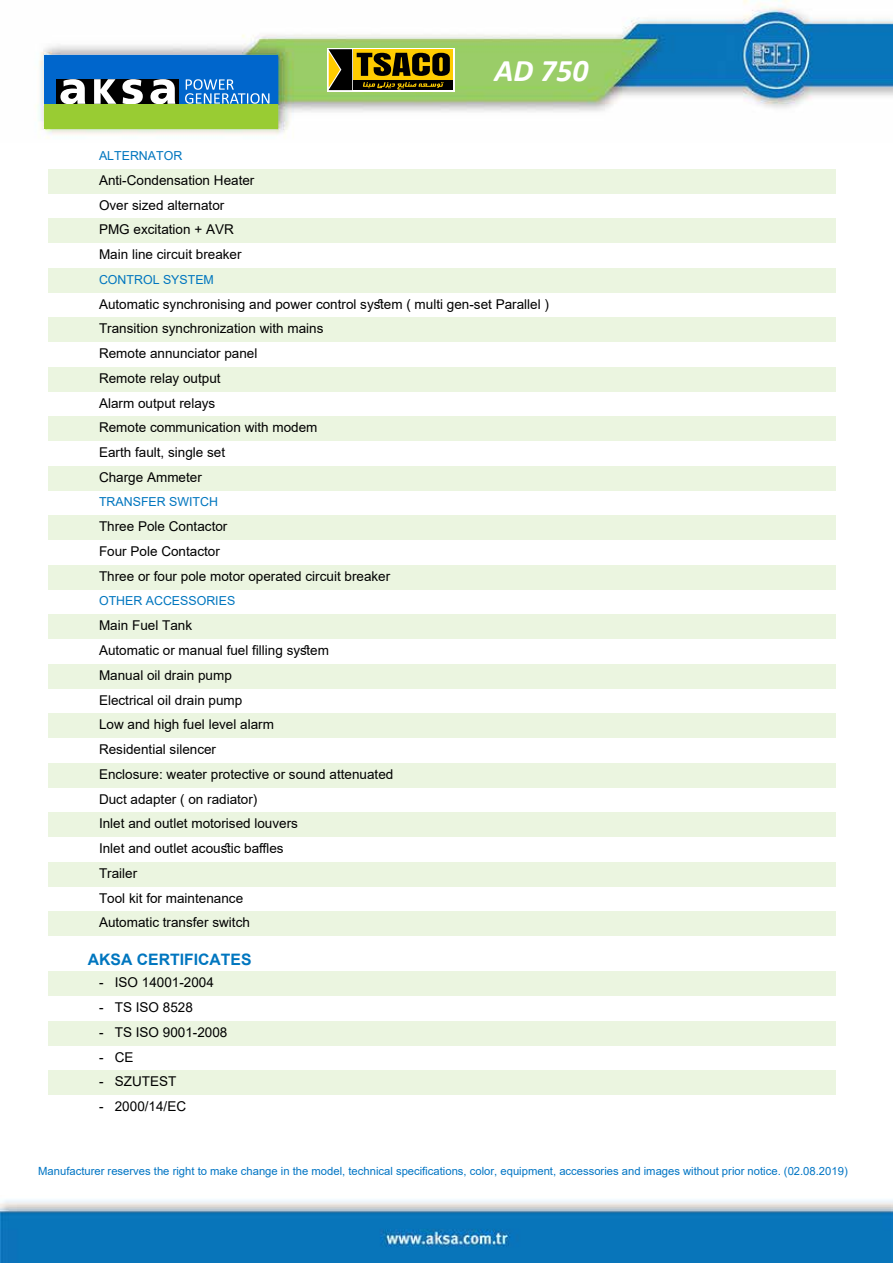
<style>
.page{position:relative;width:893px;height:1263px;background:#fff}
.page>*{position:absolute;margin:0;border:0;box-sizing:border-box;transform-origin:0 0}
.t1{font:italic 700 31.5px "Calibri";color:#fff}
.t2{font:700 15.75px "Arial";color:#0076bf}
.t3{font:13.5px/24.8px "Arial";color:#000}
.t4{font:12.3px "Arial";color:#0076bf}
.t5{font:11.25px "Arial";color:#0075c4}
</style>
<div class="page">
<img style="left:36px;top:0;width:856px;height:138px">
<img style="left:0;top:1200px;width:892px;height:63px">
<div style="left:48px;top:169px;width:788px;height:25px;background:#ebf5e0"></div>
<div style="left:48px;top:219px;width:788px;height:24px;background:#ebf5e0"></div>
<div style="left:48px;top:268px;width:788px;height:25px;background:#ebf5e0"></div>
<div style="left:48px;top:318px;width:788px;height:24px;background:#ebf5e0"></div>
<div style="left:48px;top:367px;width:788px;height:25px;background:#ebf5e0"></div>
<div style="left:48px;top:417px;width:788px;height:24px;background:#ebf5e0"></div>
<div style="left:48px;top:466px;width:788px;height:25px;background:#ebf5e0"></div>
<div style="left:48px;top:516px;width:788px;height:24px;background:#ebf5e0"></div>
<div style="left:48px;top:565px;width:788px;height:25px;background:#ebf5e0"></div>
<div style="left:48px;top:615px;width:788px;height:24px;background:#ebf5e0"></div>
<div style="left:48px;top:664px;width:788px;height:25px;background:#ebf5e0"></div>
<div style="left:48px;top:714px;width:788px;height:24px;background:#ebf5e0"></div>
<div style="left:48px;top:763px;width:788px;height:25px;background:#ebf5e0"></div>
<div style="left:48px;top:813px;width:788px;height:24px;background:#ebf5e0"></div>
<div style="left:48px;top:862px;width:788px;height:25px;background:#ebf5e0"></div>
<div style="left:48px;top:912px;width:788px;height:24px;background:#ebf5e0"></div>
<div style="left:48px;top:971px;width:788px;height:25px;background:#ebf5e0"></div>
<div style="left:48px;top:1021px;width:788px;height:25px;background:#ebf5e0"></div>
<div style="left:48px;top:1070px;width:788px;height:25px;background:#ebf5e0"></div>
<svg style="left:327px;top:48px;width:127px;height:44px"></svg>
<div style="left:353px;top:49px;width:100px;height:30px;background:#fc0"></div>
<div style="left:353px;top:81px;width:100px;height:9px;background:#000"></div>
<svg style="left:328px;top:49px;width:122px;height:41px"></svg>
<div style="left:44px;top:104px;width:234px;height:24px;background:#9c3"></div>
<div style="left:44px;top:55px;width:234px;height:49px;background:#06c"></div>
<div style="left:57px;top:79px;width:122px;height:25px;background:#000"></div>
<svg style="left:60px;top:79px;width:25px;height:25px"></svg>
<svg style="left:150px;top:79px;width:25px;height:25px"></svg>
<svg style="left:122px;top:79px;width:21px;height:25px"></svg>
<svg style="left:94px;top:79px;width:22px;height:25px"></svg>
<svg style="left:185px;top:79px;width:84px;height:25px"></svg>
<h1 class="t1" style="left:494px;top:48px;width:95px">AD 750</h1>
<p class="t4" style="left:99px;top:147px;width:85px">ALTERNATOR</p>
<p class="t3" style="left:99px;top:168px;width:157px">Anti-Condensation Heater<br>Over sized alternator<br>PMG excitation + AVR<br>Main line circuit breaker</p>
<p class="t4" style="left:99px;top:271px;width:116px">CONTROL SYSTEM</p>
<p class="t3" style="left:99px;top:292px;width:451px">Automatic synchronising and power control system ( multi gen-set Parallel )<br>Transition synchronization with mains<br>Remote annunciator panel<br>Remote relay output<br>Alarm output relays<br>Remote communication with modem<br>Earth fault, single set<br>Charge Ammeter</p>
<p class="t4" style="left:99px;top:494px;width:120px">TRANSFER SWITCH</p>
<p class="t3" style="left:99px;top:514px;width:293px">Three Pole Contactor<br>Four Pole Contactor<br>Three or four pole motor operated circuit breaker</p>
<p class="t4" style="left:99px;top:593px;width:138px">OTHER ACCESSORIES</p>
<p class="t3" style="left:99px;top:613px;width:296px">Main Fuel Tank<br>Automatic or manual fuel filling system<br>Manual oil drain pump<br>Electrical oil drain pump<br>Low and high fuel level alarm<br>Residential silencer<br>Enclosure: weater protective or sound attenuated<br>Duct adapter ( on radiator)<br>Inlet and outlet motorised louvers<br>Inlet and outlet acoustic baffles<br>Trailer<br>Tool kit for maintenance<br>Automatic transfer switch</p>
<p class="t2" style="left:88px;top:948px;width:165px">AKSA CERTIFICATES</p>
<p class="t3" style="left:99px;top:970px;width:116px">- ISO 14001-2004</p>
<p class="t3" style="left:99px;top:995px;width:95px">- TS ISO 8528</p>
<p class="t3" style="left:99px;top:1020px;width:130px">- TS ISO 9001-2008</p>
<p class="t3" style="left:99px;top:1044px;width:36px">- CE</p>
<p class="t3" style="left:99px;top:1069px;width:79px">- SZUTEST</p>
<p class="t3" style="left:99px;top:1094px;width:89px">- 2000/14/EC</p>
<p class="t5" style="left:38px;top:1163px;width:811px">Manufacturer reserves the right to make change in the model, technical specifications, color, equipment, accessories and images without prior notice. (02.08.2019)</p>
</div>
